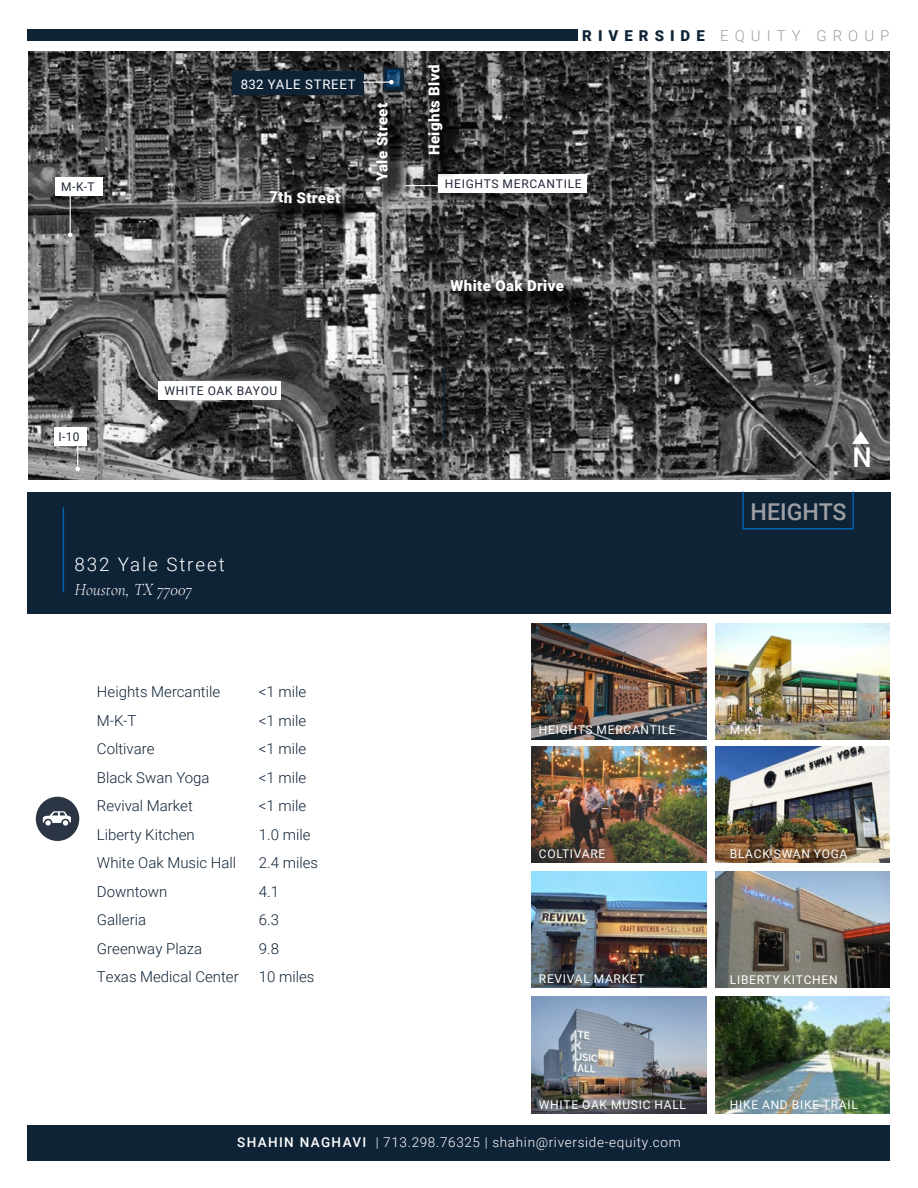
<style>
.page{position:relative;width:918px;height:1188px;background:#fff}
.page>*{position:absolute;margin:0;border:0;box-sizing:border-box;transform-origin:0 0}
.t1{font:500 27.3px "Roboto";color:#fff}
.t2{font:500 23.25px "Roboto";color:#9d9fa2}
.t3{font:300 18.75px "Roboto";letter-spacing:.1em;color:#fff}
.t4{font:italic 300 17.25px "Cormorant Garamond";color:#fff}
.t5{font:300 15px "Roboto";color:#0f2337}
.t6{font:900 15px "Roboto";letter-spacing:.025em;color:#fff}
.t7{font:300 15px "Roboto";letter-spacing:.4em;color:#9d9fa2}
.t8{font:300 13.5px "Roboto";letter-spacing:.05em;color:#fff}
.t9{font:13.2px "Roboto";letter-spacing:.06em;color:#fff}
.t10{font:12px "Roboto";letter-spacing:.06em;color:#fff}
.t11{font:12px "Roboto";letter-spacing:.06em;color:#1f2637}
.s1{font-weight:900;color:#0f2337}
.s2{font-weight:500}
</style>
<div class="page">
<div style="left:27px;top:492px;width:864px;height:121px;background:#0f2337"></div>
<hr style="left:63px;top:507px;width:1px;height:85px;background:#0061af">
<div style="left:27px;top:1125px;width:863px;height:36px;background:#0f2337"></div>
<div style="left:27px;top:29px;width:551px;height:12px;background:#0f2337"></div>
<div style="left:36px;top:797px;width:43px;height:44px;background:#2c3544;border-radius:50%"></div>
<svg style="left:43px;top:811px;width:28px;height:15px"></svg>
<img style="left:28px;top:52px;width:862px;height:427px">
<div style="left:232px;top:71px;width:131px;height:24px;background:#0f2337"></div>
<div style="left:54px;top:427px;width:32px;height:19px;background:#fff"></div>
<hr style="left:444px;top:366px;width:1px;height:78px;background:#0f2337">
<svg style="left:76px;top:446px;width:4px;height:25px"></svg>
<div style="left:439px;top:174px;width:148px;height:19px;background:#fff"></div>
<div style="left:158px;top:381px;width:123px;height:19px;background:#fff"></div>
<div style="left:55px;top:177px;width:48px;height:19px;background:#fff"></div>
<svg style="left:852px;top:431px;width:17px;height:13px"></svg>
<img style="left:532px;top:746px;width:174px;height:117px">
<img style="left:532px;top:623px;width:174px;height:117px">
<img style="left:532px;top:871px;width:174px;height:117px">
<img style="left:532px;top:997px;width:174px;height:116px">
<img style="left:715px;top:746px;width:175px;height:117px">
<img style="left:715px;top:623px;width:175px;height:117px">
<img style="left:715px;top:871px;width:175px;height:117px">
<img style="left:715px;top:997px;width:175px;height:116px">
<div style="left:383px;top:67px;width:21px;height:24px;border:4px solid #0f2337"></div>
<svg style="left:387px;top:70px;width:13px;height:17px"></svg>
<svg style="left:363px;top:80px;width:31px;height:4px"></svg>
<hr style="left:397px;top:185px;width:42px;height:1px;background:#fff">
<hr style="left:70px;top:193px;width:1px;height:42px;background:#fff">
<svg style="left:68px;top:233px;width:4px;height:4px"></svg>
<div style="left:373px;top:100px;width:39px;height:105px;background:#000;opacity:.75"></div>
<div style="left:425px;top:62px;width:42px;height:117px;background:#000;opacity:.75"></div>
<div style="left:267px;top:188px;width:98px;height:41px;background:#000;opacity:.75"></div>
<div style="left:447px;top:276px;width:141px;height:40px;background:#000;opacity:.75"></div>
<div style="left:742px;top:491px;width:112px;height:38px;border:2px solid #0061af"></div>
<p class="t11" style="left:61px;top:178px;width:35px">M-K-T</p>
<p class="t9" style="left:241px;top:75px;width:116px">832 YALE STREET</p>
<p class="t6" style="left:269px;top:186px;width:73px;rotate:1deg">7th Street</p>
<p class="t6" style="left:372px;top:181px;width:80px;rotate:-90deg">Yale Street</p>
<p class="t11" style="left:59px;top:429px;width:22px">I-10</p>
<p class="t11" style="left:164px;top:382px;width:114px">WHITE OAK BAYOU</p>
<p class="t3" style="left:75px;top:551px;width:152px">832 Yale Street</p>
<p class="t4" style="left:75px;top:579px;width:119px">Houston, TX 77007</p>
<p class="t5" style="left:97px;top:681px;width:125px">Heights Mercantile</p>
<p class="t5" style="left:259px;top:681px;width:49px">&lt;1 mile</p>
<p class="t5" style="left:97px;top:710px;width:41px">M-K-T</p>
<p class="t5" style="left:259px;top:710px;width:49px">&lt;1 mile</p>
<p class="t5" style="left:97px;top:738px;width:59px">Coltivare</p>
<p class="t5" style="left:259px;top:738px;width:49px">&lt;1 mile</p>
<p class="t5" style="left:97px;top:767px;width:114px">Black Swan Yoga</p>
<p class="t5" style="left:259px;top:767px;width:49px">&lt;1 mile</p>
<p class="t5" style="left:97px;top:795px;width:97px">Revival Market</p>
<p class="t5" style="left:259px;top:795px;width:49px">&lt;1 mile</p>
<p class="t5" style="left:97px;top:824px;width:99px">Liberty Kitchen</p>
<p class="t5" style="left:259px;top:824px;width:53px">1.0 mile</p>
<p class="t5" style="left:97px;top:852px;width:141px">White Oak Music Hall</p>
<p class="t5" style="left:259px;top:852px;width:61px">2.4 miles</p>
<p class="t5" style="left:97px;top:881px;width:72px">Downtown</p>
<p class="t5" style="left:259px;top:881px;width:22px">4.1</p>
<p class="t5" style="left:97px;top:909px;width:51px">Galleria</p>
<p class="t5" style="left:259px;top:909px;width:22px">6.3</p>
<p class="t5" style="left:97px;top:938px;width:107px">Greenway Plaza</p>
<p class="t5" style="left:259px;top:938px;width:22px">9.8</p>
<p class="t5" style="left:97px;top:966px;width:143px">Texas Medical Center</p>
<p class="t5" style="left:259px;top:966px;width:57px">10 miles</p>
<p class="t6" style="left:424px;top:155px;width:92px;rotate:-90deg">Heights Blvd</p>
<p class="t7" style="left:582px;top:25px;width:309px"><span class="s1">RIVERSIDE</span> EQUITY GROUP</p>
<p class="t11" style="left:445px;top:175px;width:138px">HEIGHTS MERCANTILE</p>
<p class="t6" style="left:451px;top:275px;width:115px">White Oak Drive</p>
<h1 class="t1" style="left:853px;top:438px;width:21px">N</h1>
<h2 class="t2" style="left:751px;top:495px;width:97px">HEIGHTS</h2>
<p class="t10" style="left:539px;top:722px;width:138px">HEIGHTS MERCANTILE</p>
<p class="t10" style="left:730px;top:722px;width:35px">M-K-T</p>
<p class="t10" style="left:539px;top:845px;width:68px">COLTIVARE</p>
<p class="t10" style="left:730px;top:845px;width:119px">BLACK SWAN YOGA</p>
<p class="t10" style="left:539px;top:971px;width:107px">REVIVAL MARKET</p>
<p class="t10" style="left:730px;top:971px;width:109px">LIBERTY KITCHEN</p>
<p class="t10" style="left:539px;top:1096px;width:149px">WHITE OAK MUSIC HALL</p>
<p class="t10" style="left:730px;top:1096px;width:129px">HIKE AND BIKE TRAIL</p>
<p class="t8" style="left:237px;top:1133px;width:445px"><span class="s2">SHAHIN NAGHAVI</span> | 713.298.76325 | shahin@riverside-equity.com</p>
</div>
